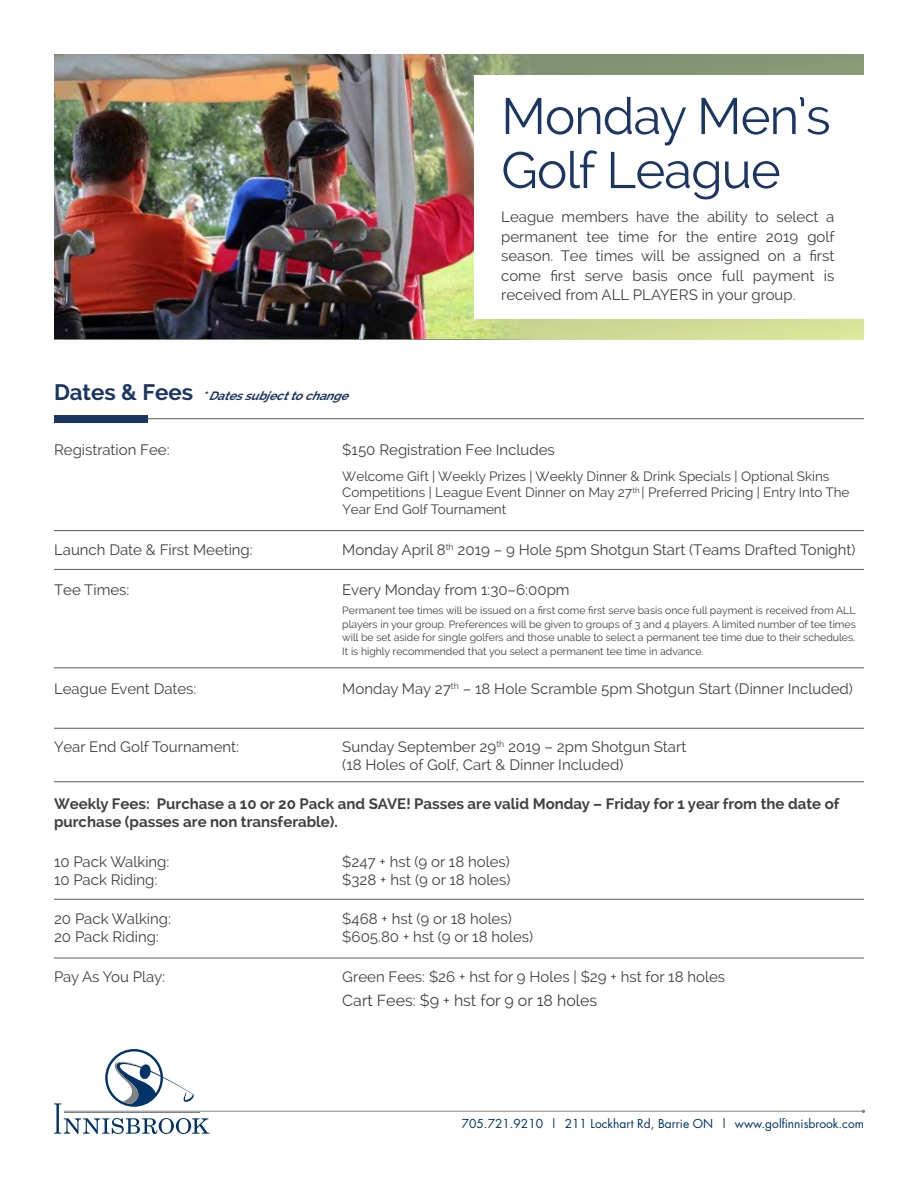
<style>
.page{position:relative;width:918px;height:1188px;background:#fff}
.page>*{position:absolute;margin:0;border:0;box-sizing:border-box;transform-origin:0 0}
.t1{font:51px/54px "Raleway";letter-spacing:-.02em;color:#1b3662}
.t2{font:15.9px "Raleway";color:#414042}
.t3{font:15px/19.5px "Raleway";color:#414042}
.t4{font:700 15px/18px "Raleway";color:#414042}
.t5{font:13.5px/16.5px "Raleway";color:#414042}
.t6{font:12px "Futura";color:#003468}
.t7{font:italic 700 12px "Raleway";color:#1b3662}
.t8{font:10.5px/13.5px "Raleway";color:#414042;text-align:justify}
.s1{font-style:normal;font-size:22.35px}
</style>
<div class="page">
<svg style="left:532px;top:54px;width:332px;height:285px;background:#acb987"></svg>
<img style="left:54px;top:54px;width:478px;height:285px">
<div style="left:474px;top:75px;width:444px;height:243px;background:#fff"></div>
<hr style="left:54px;top:418px;width:810px;height:1px;background:#58595b">
<hr style="left:54px;top:530px;width:810px;height:1px;background:#58595b">
<hr style="left:54px;top:569px;width:810px;height:1px;background:#58595b">
<hr style="left:54px;top:781px;width:810px;height:1px;background:#58595b">
<hr style="left:54px;top:728px;width:810px;height:1px;background:#58595b">
<hr style="left:54px;top:668px;width:810px;height:1px;background:#58595b">
<hr style="left:54px;top:899px;width:810px;height:1px;background:#58595b">
<hr style="left:54px;top:958px;width:810px;height:1px;background:#58595b">
<div style="left:54px;top:415px;width:94px;height:7px;background:#1b3662"></div>
<svg style="left:54px;top:1049px;width:811px;height:85px"></svg>
<p class="t7" style="left:54px;top:389px;width:302px"><span class="s1">D a t e s &amp; F e e s</span> *Datessubjecttochange</p>
<h1 class="t1" style="left:501px;top:89px;width:331px">Monday Men’s<br>Golf League</h1>
<p class="t3" style="left:501px;top:207px;width:335px;text-align:justify">League members have the ability to select a permanent tee time for the entire 2019 golf season. Tee times will be assigned on a first come first serve basis once full payment is received from ALL PLAYERS in your group.</p>
<p class="t3" style="left:54px;top:440px;width:117px">Registration Fee:</p>
<p class="t3" style="left:342px;top:440px;width:214px">$150 Registration Fee Includes</p>
<p class="t5" style="left:342px;top:468px;width:509px">Welcome Gift | Weekly Prizes | Weekly Dinner &amp; Drink Specials | Optional Skins<br>Competitions | League Event Dinner on May 27<sup>th</sup> | Preferred Pricing | Entry Into The<br>Year End Golf Tournament</p>
<p class="t3" style="left:54px;top:539px;width:200px">Launch Date &amp; First Meeting:</p>
<p class="t3" style="left:342px;top:539px;width:515px">Monday April 8<sup>th</sup> 2019 – 9 Hole 5pm Shotgun Start (Teams Drafted Tonight)</p>
<p class="t3" style="left:54px;top:580px;width:77px">Tee Times:</p>
<p class="t3" style="left:342px;top:580px;width:229px">Every Monday from 1:30–6:00pm</p>
<p class="t8" style="left:342px;top:604px;width:515px">Permanent tee times will be issued on a first come first serve basis once full payment is received from ALL players in your group. Preferences will be given to groups of 3 and 4 players. A limited number of tee times will be set aside for single golfers and those unable to select a permanent tee time due to their schedules.<br>It is highly recommended that you select a permanent tee time in advance.</p>
<p class="t3" style="left:54px;top:679px;width:144px">League Event Dates:</p>
<p class="t3" style="left:342px;top:679px;width:512px">Monday May 27<sup>th</sup> – 18 Hole Scramble 5pm Shotgun Start (Dinner Included)</p>
<p class="t3" style="left:54px;top:737px;width:187px">Year End Golf Tournament:</p>
<p class="t3" style="left:342px;top:737px;width:346px;line-height:18px">Sunday September 29<sup>th</sup> 2019 – 2pm Shotgun Start (18 Holes of Golf, Cart &amp; Dinner Included)</p>
<p class="t4" style="left:54px;top:795px;width:787px">Weekly Fees: Purchase a 10 or 20 Pack and SAVE! Passes are valid Monday – Friday for 1 year from the date of purchase (passes are non transferable).</p>
<p class="t3" style="left:54px;top:852px;width:117px">10 Pack Walking:</p>
<p class="t3" style="left:342px;top:852px;width:169px">$247 + hst (9 or 18 holes)</p>
<p class="t3" style="left:54px;top:870px;width:105px">10 Pack Riding:</p>
<p class="t3" style="left:342px;top:870px;width:170px">$328 + hst (9 or 18 holes)</p>
<p class="t3" style="left:54px;top:909px;width:119px">20 Pack Walking:</p>
<p class="t3" style="left:342px;top:909px;width:171px">$468 + hst (9 or 18 holes)</p>
<p class="t3" style="left:54px;top:927px;width:106px">20 Pack Riding:</p>
<p class="t3" style="left:342px;top:927px;width:192px">$605.80 + hst (9 or 18 holes)</p>
<p class="t3" style="left:54px;top:967px;width:113px">Pay As You Play:</p>
<p class="t3" style="left:342px;top:967px;width:384px">Green Fees: $26 + hst for 9 Holes | $29 + hst for 18 holes</p>
<p class="t2" style="left:342px;top:991px;width:256px">Cart Fees: $9 + hst for 9 or 18 holes</p>
<p class="t6" style="left:462px;top:1116px;width:404px">705.721.9210 | 211 Lockhart Rd, Barrie ON | www.golfinnisbrook.com</p>
</div>
